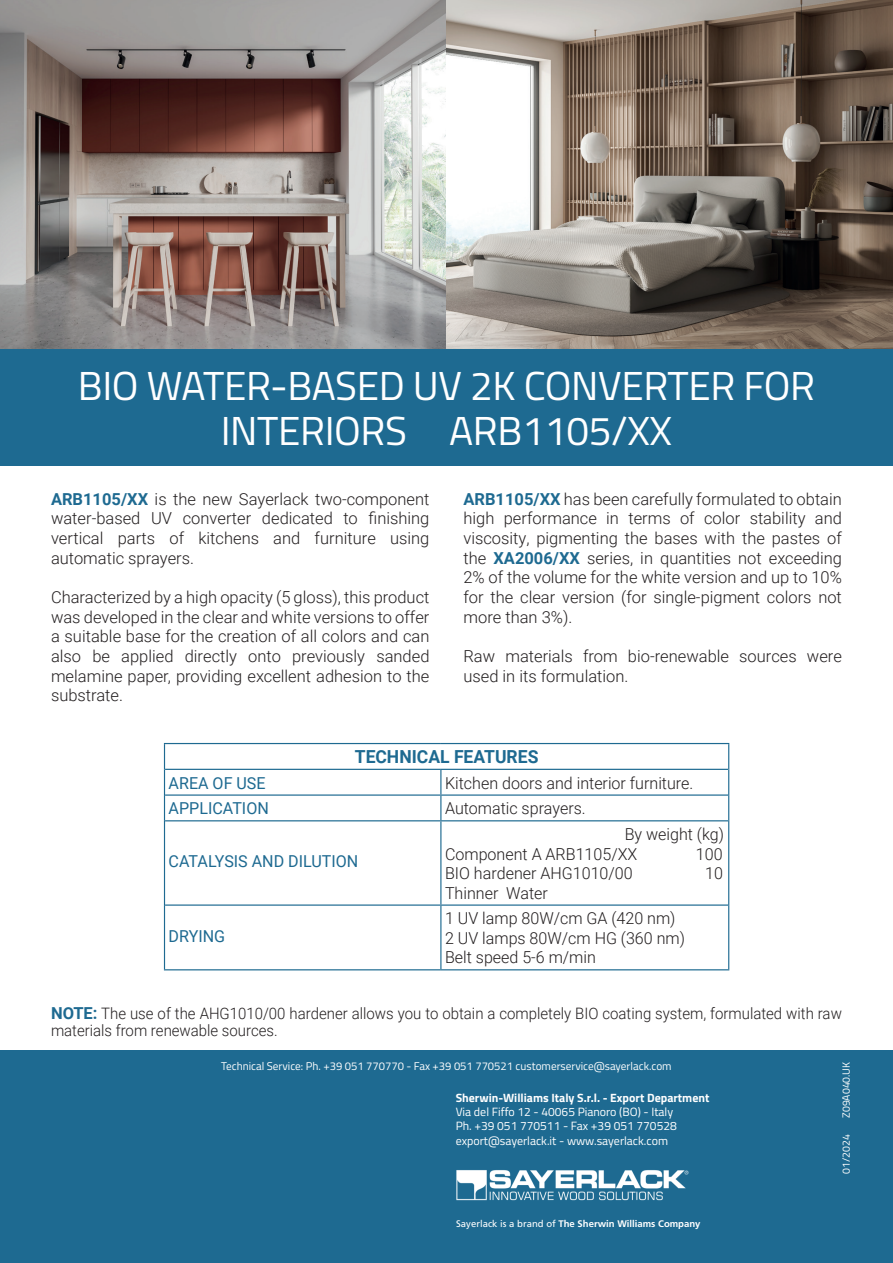
<style>
.page{position:relative;width:893px;height:1263px;background:#fff}
.page>*{position:absolute;margin:0;border:0;box-sizing:border-box;transform-origin:0 0}
.t1{font:40.5px/45px "Titillium";letter-spacing:-.01em;color:#fff;text-align:center}
.t2{font:700 18px "Roboto";color:#1e6a91}
.t3{font:300 16.5px/19.6px "Roboto";color:#231f20}
.t4{font:16.5px "Roboto";color:#1e6a91}
.t5{font:300 15.75px/17.2px "Roboto";color:#231f20;scale:.95 1}
.t6{font:12px/14.4px "Titillium";color:#fff}
.t7{font:700 12px "Titillium";color:#fff}
.t8{font:11.25px "Titillium";color:#fff}
.t9{font:10.5px "Titillium";color:#fff}
.t10{font:700 9.6px "Frutiger LT Std";color:#fff}
.s1{font-weight:700;color:#1e6a91}
.s2{font-weight:700;font-size:16.5px;color:#1e6a91}
.s3{font-weight:400}
</style>
<div class="page">
<div style="left:0;top:1050px;width:893px;height:213px;background:#1e6a91"></div>
<div style="left:0;top:349px;width:893px;height:116px;background:#1e6a91"></div>
<img style="left:0;top:0;width:893px;height:349px">
<hr style="left:164px;top:743px;width:277px;height:1px;background:#1e6a91">
<hr style="left:441px;top:743px;width:288px;height:1px;background:#1e6a91">
<hr style="left:165px;top:769px;width:276px;height:1px;background:#1e6a91">
<hr style="left:441px;top:769px;width:287px;height:1px;background:#1e6a91">
<hr style="left:165px;top:794px;width:276px;height:2px;background:#1e6a91">
<hr style="left:441px;top:794px;width:287px;height:2px;background:#1e6a91">
<hr style="left:165px;top:820px;width:276px;height:1px;background:#1e6a91">
<hr style="left:441px;top:820px;width:287px;height:1px;background:#1e6a91">
<hr style="left:165px;top:904px;width:276px;height:2px;background:#1e6a91">
<hr style="left:441px;top:904px;width:287px;height:2px;background:#1e6a91">
<hr style="left:164px;top:969px;width:277px;height:1px;background:#1e6a91">
<hr style="left:441px;top:969px;width:288px;height:1px;background:#1e6a91">
<svg style="left:164px;top:744px;width:1px;height:77px"></svg>
<svg style="left:440px;top:770px;width:1px;height:50px"></svg>
<svg style="left:728px;top:744px;width:1px;height:77px"></svg>
<hr style="left:164px;top:821px;width:1px;height:84px;background:#1e6a91">
<hr style="left:440px;top:821px;width:1px;height:83px;background:#1e6a91">
<hr style="left:728px;top:821px;width:1px;height:84px;background:#1e6a91">
<hr style="left:164px;top:905px;width:1px;height:64px;background:#1e6a91">
<hr style="left:440px;top:906px;width:1px;height:63px;background:#1e6a91">
<hr style="left:728px;top:905px;width:1px;height:64px;background:#1e6a91">
<img style="left:456px;top:1170px;width:233px;height:30px">
<h1 class="t1" style="left:78px;top:361px;width:739px">BIO WATER-BASED UV 2K CONVERTER FOR<br>INTERIORS ARB1105/XX</h1>
<p class="t3" style="left:51px;top:488px;width:380px;text-align:justify"><span class="s1">ARB1105/XX</span> is the new Sayerlack two-component water-based UV converter dedicated to finishing vertical parts of kitchens and furniture using automatic sprayers.</p>
<p class="t3" style="left:51px;top:587px;width:380px;text-align:justify">Characterized by a high opacity (5 gloss), this product was developed in the clear and white versions to offer a suitable base for the creation of all colors and can also be applied directly onto previously sanded melamine paper, providing excellent adhesion to the substrate.</p>
<p class="t3" style="left:463px;top:488px;width:380px;text-align:justify"><span class="s1">ARB1105/XX</span> has been carefully formulated to obtain high performance in terms of color stability and viscosity, pigmenting the bases with the pastes of the <span class="s1">XA2006/XX</span> series, in quantities not exceeding 2% of the volume for the white version and up to 10% for the clear version (for single-pigment colors not more than 3%).</p>
<p class="t3" style="left:463px;top:645px;width:380px">Raw materials from bio-renewable sources were used in its formulation.</p>
<p class="t2" style="left:355px;top:744px;width:185px">TECHNICAL FEATURES</p>
<p class="t4" style="left:169px;top:771px;width:98px">AREA OF USE</p>
<p class="t3" style="left:445px;top:772px;width:250px">Kitchen doors and interior furniture.</p>
<p class="t4" style="left:169px;top:797px;width:102px">APPLICATION</p>
<p class="t3" style="left:445px;top:798px;width:142px">Automatic sprayers.</p>
<p class="t4" style="left:169px;top:849px;width:191px">CATALYSIS AND DILUTION</p>
<p class="t3" style="left:445px;top:824px;width:281px;text-indent:180px">By weight (kg)<br>Component A ARB1105/XX</p>
<p class="t3" style="left:696px;top:843px;width:28px">100</p>
<p class="t3" style="left:445px;top:863px;width:189px">BIO hardener AHG1010/00</p>
<p class="t3" style="left:705px;top:863px;width:19px">10</p>
<p class="t3" style="left:445px;top:882px;width:104px">Thinner Water</p>
<p class="t4" style="left:169px;top:924px;width:58px">DRYING</p>
<p class="t3" style="left:445px;top:908px;width:241px">1 UV lamp 80W/cm GA (420 nm)<br>2 UV lamps 80W/cm HG (360 nm)<br>Belt speed 5-6 m/min</p>
<p class="t5" style="left:51px;top:1004px;width:834px"><span class="s2">NOTE:</span> The use of the AHG1010/00 hardener allows you to obtain a completely BIO coating system, formulated with raw materials from renewable sources.</p>
<p class="t8" style="left:221px;top:1057px;width:452px">Technical Service: Ph. +39 051 770770 - Fax +39 051 770521 customerservice@sayerlack.com</p>
<p class="t7" style="left:456px;top:1088px;width:255px">Sherwin-Williams Italy S.r.l. - Export Department</p>
<p class="t6" style="left:456px;top:1104px;width:223px">Via del Fiffo 12 - 40065 Pianoro (BO) - Italy<br>Ph. +39 051 770511 - Fax +39 051 770528 export@sayerlack.it - www.sayerlack.com</p>
<p class="t10" style="left:456px;top:1217px;width:246px"><span class="s3">Sayerlack is a brand of</span> The Sherwin Williams Company</p>
<p class="t9" style="left:838px;top:1118px;width:58px;rotate:-90deg">Z09A040.UK</p>
<p class="t9" style="left:838px;top:1174px;width:41px;rotate:-90deg">01/2024</p>
</div>
